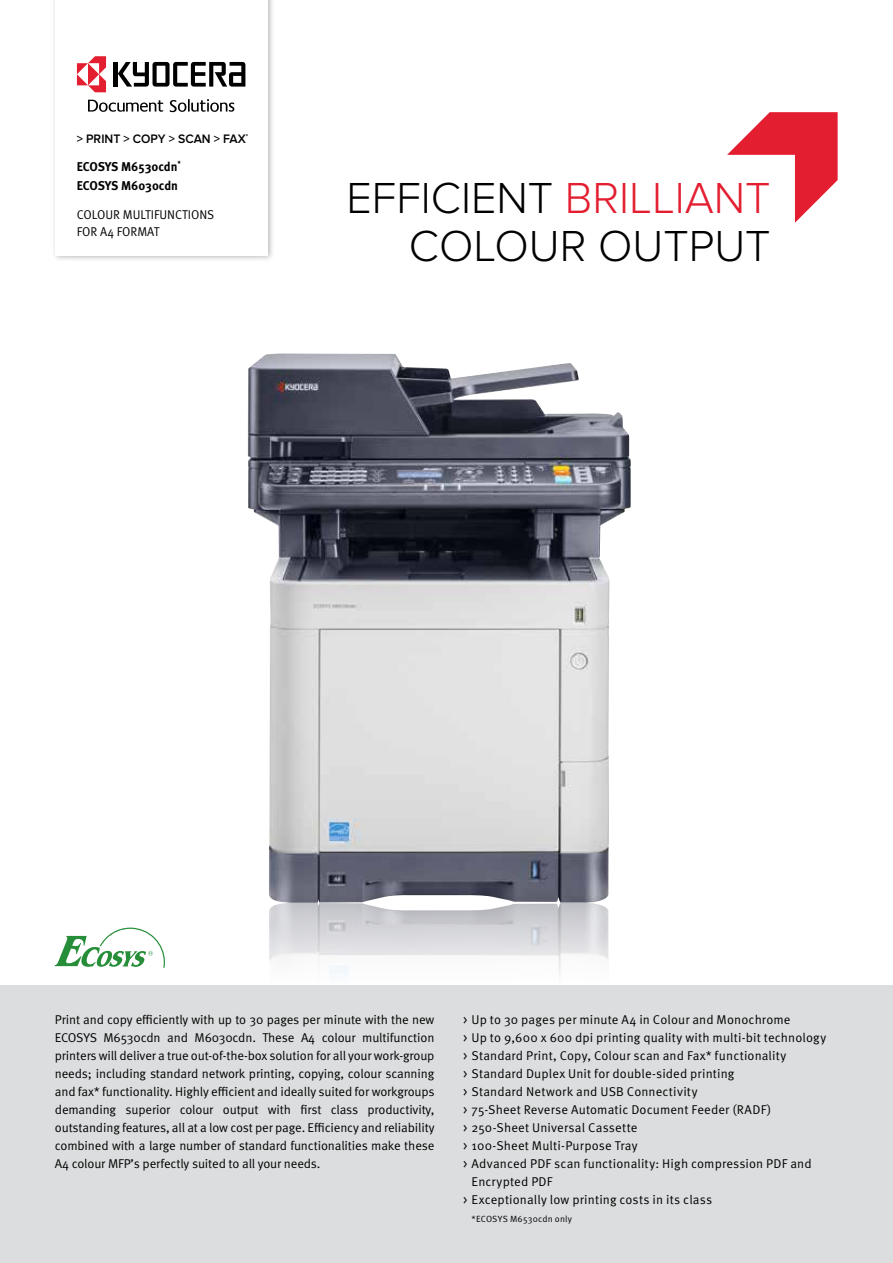
<style>
.page{position:relative;width:893px;height:1263px;background:#fff}
.page>*{position:absolute;margin:0;border:0;box-sizing:border-box;transform-origin:0 0}
.t1{font:300 45px/48px "Proxima Nova";color:#000;text-align:right}
.t2{font:12.75px/18px "Meta Pro Norm";letter-spacing:.005em;color:#000;text-align:justify}
.t3{font:12.75px/16.5px "Meta Pro Norm";letter-spacing:.005em;color:#000;scale:.96 1}
.t4{font:700 12.75px/19.2px "Meta Pro";letter-spacing:-.005em;color:#000;scale:.96 1}
.t5{font:600 12.75px "Proxima Nova";color:#000;scale:.96 1}
.t6{font:9px "Meta Pro Norm";letter-spacing:.02em;color:#000}
.s1{color:#e31e30}
</style>
<div class="page">
<div style="left:51px;top:0;width:224px;height:262px;background:#000;opacity:.3"></div>
<div style="left:56px;top:0;width:212px;height:256px;background:#fff"></div>
<svg style="left:55px;top:927px;width:110px;height:41px"></svg>
<div style="left:0;top:986px;width:893px;height:277px;background:#dcddde"></div>
<svg style="left:727px;top:112px;width:111px;height:111px"></svg>
<div style="left:113px;top:62px;width:5px;height:25px;background:#000"></div>
<svg style="left:118px;top:62px;width:127px;height:25px"></svg>
<svg style="left:77px;top:56px;width:29px;height:36px"></svg>
<svg style="left:170px;top:99px;width:64px;height:13px"></svg>
<svg style="left:88px;top:100px;width:75px;height:12px"></svg>
<img style="left:248px;top:354px;width:383px;height:548px">
<img style="left:269px;top:902px;width:340px;height:84px">
<p class="t5" style="left:77px;top:131px;width:180px">&gt; PRINT &gt; COPY &gt; SCAN &gt; FAX<sup>*</sup></p>
<p class="t4" style="left:77px;top:156px;width:110px">ECOSYS M6530cdn<sup>*<br></sup>ECOSYS M6030cdn</p>
<p class="t3" style="left:77px;top:206px;width:145px">COLOUR MULTIFUNCTIONS<br>FOR A4 FORMAT</p>
<h1 class="t1" style="left:347px;top:175px;width:426px">EFFICIENT <span class="s1">BRILLIANT<br></span>COLOUR OUTPUT</h1>
<p class="t2" style="left:55px;top:1009px;width:381px">Print and copy efficiently with up to 30 pages per minute with the new ECOSYS M6530cdn and M6030cdn. These A4 colour multifunction printers will deliver a true out-of-the-box solution for all your work-group needs; including standard network printing, copying, colour scanning and fax* functionality. Highly efficient and ideally suited for workgroups demanding superior colour output with first class productivity, outstanding features, all at a low cost per page. Efficiency and reliability combined with a large number of standard functionalities make these A4 colour MFP’s perfectly suited to all your needs.</p>
<p class="t2" style="left:463px;top:1009px;width:329px">&gt; Up to 30 pages per minute A4 in Colour and Monochrome</p>
<p class="t2" style="left:463px;top:1027px;width:365px">&gt; Up to 9,600 x 600 dpi printing quality with multi-bit technology</p>
<p class="t2" style="left:463px;top:1045px;width:325px">&gt; Standard Print, Copy, Colour scan and Fax* functionality</p>
<p class="t2" style="left:463px;top:1063px;width:273px">&gt; Standard Duplex Unit for double-sided printing</p>
<p class="t2" style="left:463px;top:1081px;width:236px">&gt; Standard Network and USB Connectivity</p>
<p class="t2" style="left:463px;top:1099px;width:310px">&gt; 75-Sheet Reverse Automatic Document Feeder (RADF)</p>
<p class="t2" style="left:463px;top:1117px;width:176px">&gt; 250-Sheet Universal Cassette</p>
<p class="t2" style="left:463px;top:1135px;width:176px">&gt; 100-Sheet Multi-Purpose Tray</p>
<p class="t2" style="left:463px;top:1153px;width:350px">&gt; Advanced PDF scan functionality: High compression PDF and</p>
<p class="t2" style="left:472px;top:1171px;width:82px">Encrypted PDF</p>
<p class="t2" style="left:463px;top:1189px;width:251px">&gt; Exceptionally low printing costs in its class</p>
<p class="t6" style="left:472px;top:1212px;width:102px">*ECOSYS M6530cdn only</p>
</div>
